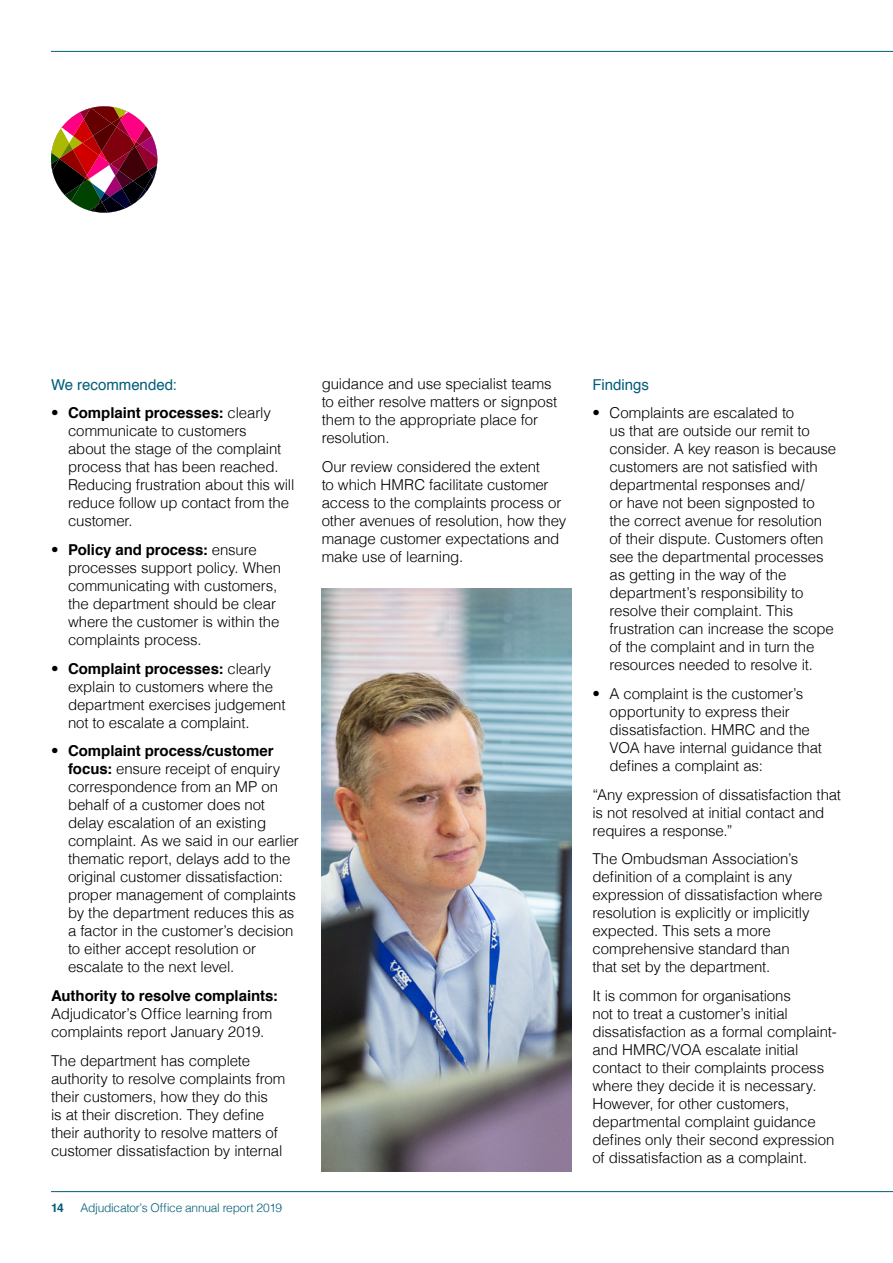
<style>
.page{position:relative;width:893px;height:1263px;background:#fff}
.page>*{position:absolute;margin:0;border:0;box-sizing:border-box;transform-origin:0 0}
.t1{font:300 15px/18px "Helvetica";letter-spacing:-.01em;color:#000}
.t2{font:700 15px "Helvetica";letter-spacing:-.005em;color:#000}
.t3{font:15px "Helvetica";color:#005d78}
.t4{font:300 12px "Helvetica";letter-spacing:-.02em;color:#005d78}
.t5{font:700 12px "Helvetica";color:#005d78}
.s1{font-weight:700}
</style>
<div class="page">
<hr style="left:51px;top:1191px;width:842px;height:1px;background:#005d78">
<hr style="left:51px;top:51px;width:842px;height:1px;background:#005d78">
<svg style="left:51px;top:106px;width:106px;height:107px"></svg>
<img style="left:322px;top:588px;width:249px;height:583px">
<p class="t3" style="left:51px;top:373px;width:127px">We recommended:</p>
<p class="t1" style="left:68px;top:403px;width:228px;text-indent:-17px">• <span class="s1">Complaint processes:</span> clearly communicate to customers<br>about the stage of the complaint process that has been reached.<br>Reducing frustration about this will reduce follow up contact from the customer.</p>
<p class="t1" style="left:68px;top:540px;width:214px;text-indent:-17px">• <span class="s1">Policy and process:</span> ensure processes support policy. When communicating with customers, the department should be clear where the customer is within the complaints process.</p>
<p class="t1" style="left:68px;top:658px;width:219px;text-indent:-17px">• <span class="s1">Complaint processes:</span> clearly explain to customers where the department exercises judgement not to escalate a complaint.</p>
<p class="t1" style="left:68px;top:741px;width:232px;text-indent:-17px">• <span class="s1">Complaint process/customer focus:</span> ensure receipt of enquiry correspondence from an MP on behalf of a customer does not delay escalation of an existing complaint. As we said in our earlier thematic report, delays add to the original customer dissatisfaction: proper management of complaints by the department reduces this as a factor in the customer’s decision to either accept resolution or escalate to the next level.</p>
<p class="t2" style="left:51px;top:983px;width:228px">Authority to resolve complaints:</p>
<p class="t1" style="left:51px;top:1003px;width:223px">Adjudicator’s Office learning from complaints report January 2019.</p>
<p class="t1" style="left:51px;top:1050px;width:236px">The department has complete authority to resolve complaints from their customers, how they do this<br>is at their discretion. They define their authority to resolve matters of customer dissatisfaction by internal</p>
<p class="t5" style="left:51px;top:1198px;width:14px">14</p>
<p class="t4" style="left:81px;top:1197px;width:203px">Adjudicator’s Office annual report 2019</p>
<p class="t1" style="left:322px;top:374px;width:237px">guidance and use specialist teams to either resolve matters or signpost them to the appropriate place for resolution.</p>
<p class="t1" style="left:322px;top:456px;width:246px">Our review considered the extent<br>to which HMRC facilitate customer access to the complaints process or other avenues of resolution, how they manage customer expectations and make use of learning.</p>
<p class="t3" style="left:592px;top:373px;width:58px">Findings</p>
<p class="t1" style="left:609px;top:403px;width:228px;text-indent:-17px">• Complaints are escalated to<br>us that are outside our remit to consider. A key reason is because customers are not satisfied with departmental responses and/<br>or have not been signposted to the correct avenue for resolution of their dispute. Customers often see the departmental processes as getting in the way of the department’s responsibility to resolve their complaint. This frustration can increase the scope of the complaint and in turn the resources needed to resolve it.</p>
<p class="t1" style="left:609px;top:684px;width:214px;text-indent:-17px">• A complaint is the customer’s opportunity to express their dissatisfaction. HMRC and the<br>VOA have internal guidance that defines a complaint as:</p>
<p class="t1" style="left:592px;top:784px;width:250px">“Any expression of dissatisfaction that is not resolved at initial contact and requires a response.”</p>
<p class="t1" style="left:592px;top:849px;width:231px">The Ombudsman Association’s definition of a complaint is any expression of dissatisfaction where resolution is explicitly or implicitly expected. This sets a more comprehensive standard than<br>that set by the department.</p>
<p class="t1" style="left:592px;top:985px;width:246px">It is common for organisations<br>not to treat a customer’s initial dissatisfaction as a formal complaint&shy;and HMRC/VOA escalate initial contact to their complaints process where they decide it is necessary.<br>However, for other customers, departmental complaint guidance defines only their second expression of dissatisfaction as a complaint.</p>
</div>
